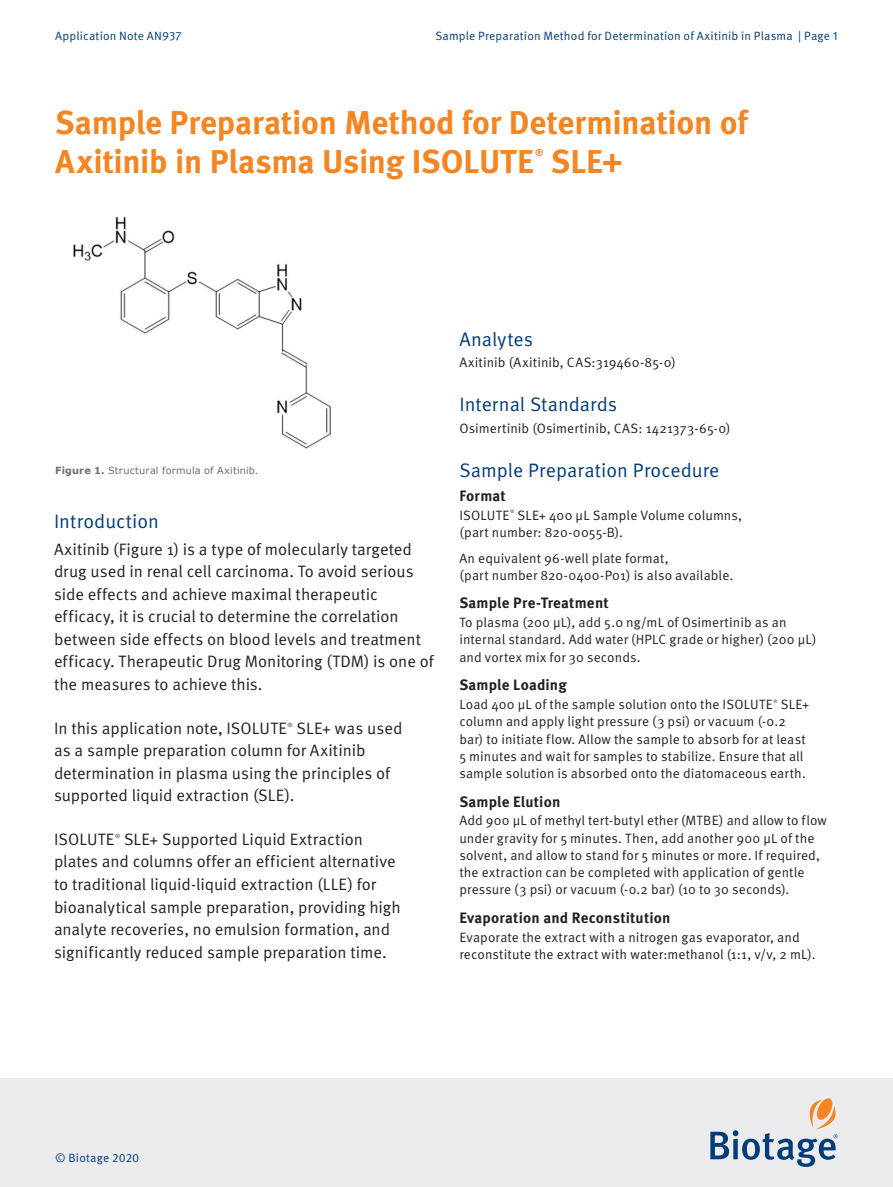
<style>
.page{position:relative;width:893px;height:1187px;background:#fff}
.page>*{position:absolute;margin:0;border:0;box-sizing:border-box;transform-origin:0 0}
.t1{font:700 33px/39px "Meta OT";letter-spacing:-.01em;color:#f58520}
.t2{font:19.5px "Meta OT Norm";color:#013c7b}
.t3{font:16.5px/22.5px "Meta OT Norm";letter-spacing:-.005em;color:#231f20}
.t4{font:700 15px "Meta OT";letter-spacing:.01em;color:#231f20}
.t5{font:13.5px/17.2px "Meta OT Norm";letter-spacing:.005em;color:#231f20}
.t6{font:12px "Meta OT Norm";letter-spacing:.015em;color:#013c7b}
.t7{font:700 9.9px "Meta OT";color:#f58520}
.t8{font:9.75px "Verdana";letter-spacing:.015em;color:#6c6d70}
.t9{font:6px "Meta OT Norm";color:#231f20}
.t10{font:4.8px "Meta OT Norm";color:#231f20}
.s1{font-weight:700}
</style>
<div class="page">
<div style="left:0;top:1078px;width:893px;height:108px;background:#ececee"></div>
<svg style="left:710px;top:1098px;width:128px;height:68px"></svg>
<img style="left:73px;top:216px;width:258px;height:233px">
<p class="t6" style="left:55px;top:29px;width:128px">Application Note AN937</p>
<p class="t6" style="left:435px;top:29px;width:404px">Sample Preparation Method for Determination of Axitinib in Plasma | Page 1</p>
<h1 class="t1" style="left:55px;top:104px;width:694px">Sample Preparation Method for Determination of<br>Axitinib in Plasma Using ISOLUTE</h1>
<p class="t7" style="left:535px;top:147px;width:10px">®</p>
<h1 class="t1" style="left:551px;top:143px;width:74px">SLE+</h1>
<p class="t8" style="left:55px;top:463px;width:205px"><span class="s1">Figure 1.</span> Structural formula of Axitinib.</p>
<h2 class="t2" style="left:54px;top:510px;width:107px">Introduction</h2>
<p class="t3" style="left:54px;top:538px;width:381px">Axitinib (Figure 1) is a type of molecularly targeted drug used in renal cell carcinoma. To avoid serious side effects and achieve maximal therapeutic efficacy, it is crucial to determine the correlation between side effects on blood levels and treatment efficacy. Therapeutic Drug Monitoring (TDM) is one of the measures to achieve this.</p>
<p class="t3" style="left:54px;top:717px;width:235px">In this application note, ISOLUTE</p>
<p class="t9" style="left:288px;top:721px;width:7px">®</p>
<p class="t3" style="left:54px;top:717px;width:350px;text-indent:243px">SLE+ was used as a sample preparation column for Axitinib determination in plasma using the principles of supported liquid extraction (SLE).</p>
<p class="t3" style="left:54px;top:828px;width:62px">ISOLUTE</p>
<p class="t9" style="left:115px;top:832px;width:7px">®</p>
<p class="t3" style="left:54px;top:828px;width:348px;text-indent:70px">SLE+ Supported Liquid Extraction plates and columns offer an efficient alternative to traditional liquid-liquid extraction (LLE) for bioanalytical sample preparation, providing high analyte recoveries, no emulsion formation, and significantly reduced sample preparation time.</p>
<h2 class="t2" style="left:459px;top:328px;width:75px">Analytes</h2>
<p class="t5" style="left:459px;top:354px;width:218px">Axitinib (Axitinib, CAS:319460-85-0)</p>
<h2 class="t2" style="left:459px;top:393px;width:159px">Internal Standards</h2>
<p class="t5" style="left:459px;top:420px;width:273px">Osimertinib (Osimertinib, CAS: 1421373-65-0)</p>
<h2 class="t2" style="left:459px;top:458px;width:261px">Sample Preparation Procedure</h2>
<p class="t4" style="left:459px;top:486px;width:48px">Format</p>
<p class="t5" style="left:459px;top:506px;width:52px">ISOLUTE</p>
<p class="t10" style="left:510px;top:509px;width:6px">®</p>
<p class="t5" style="left:459px;top:506px;width:284px;text-indent:58px">SLE+ 400 µL Sample Volume columns, (part number: 820-0055-B).</p>
<p class="t5" style="left:459px;top:549px;width:275px">An equivalent 96-well plate format,<br>(part number 820-0400-P01) is also available.</p>
<p class="t4" style="left:459px;top:594px;width:151px">Sample Pre-Treatment</p>
<p class="t5" style="left:459px;top:614px;width:359px">To plasma (200 μL), add 5.0 ng/mL of Osimertinib as an internal standard. Add water (HPLC grade or higher) (200 μL) and vortex mix for 30 seconds.</p>
<p class="t4" style="left:459px;top:676px;width:109px">Sample Loading</p>
<p class="t5" style="left:459px;top:696px;width:315px">Load 400 μL of the sample solution onto the ISOLUTE</p>
<p class="t10" style="left:773px;top:698px;width:6px">®</p>
<p class="t5" style="left:459px;top:696px;width:352px;text-indent:321px">SLE+ column and apply light pressure (3 psi) or vacuum (-0.2 bar) to initiate flow. Allow the sample to absorb for at least 5 minutes and wait for samples to stabilize. Ensure that all sample solution is absorbed onto the diatomaceous earth.</p>
<p class="t4" style="left:459px;top:792px;width:102px">Sample Elution</p>
<p class="t5" style="left:459px;top:812px;width:369px">Add 900 μL of methyl tert-butyl ether (MTBE) and allow to flow under gravity for 5 minutes. Then, add another 900 μL of the solvent, and allow to stand for 5 minutes or more. If required, the extraction can be completed with application of gentle pressure (3 psi) or vacuum (-0.2 bar) (10 to 30 seconds).</p>
<p class="t4" style="left:459px;top:908px;width:213px">Evaporation and Reconstitution</p>
<p class="t5" style="left:459px;top:928px;width:358px">Evaporate the extract with a nitrogen gas evaporator, and reconstitute the extract with water:methanol (1:1, v/v, 2 mL).</p>
<p class="t6" style="left:55px;top:1150px;width:85px">© Biotage 2020</p>
</div>
